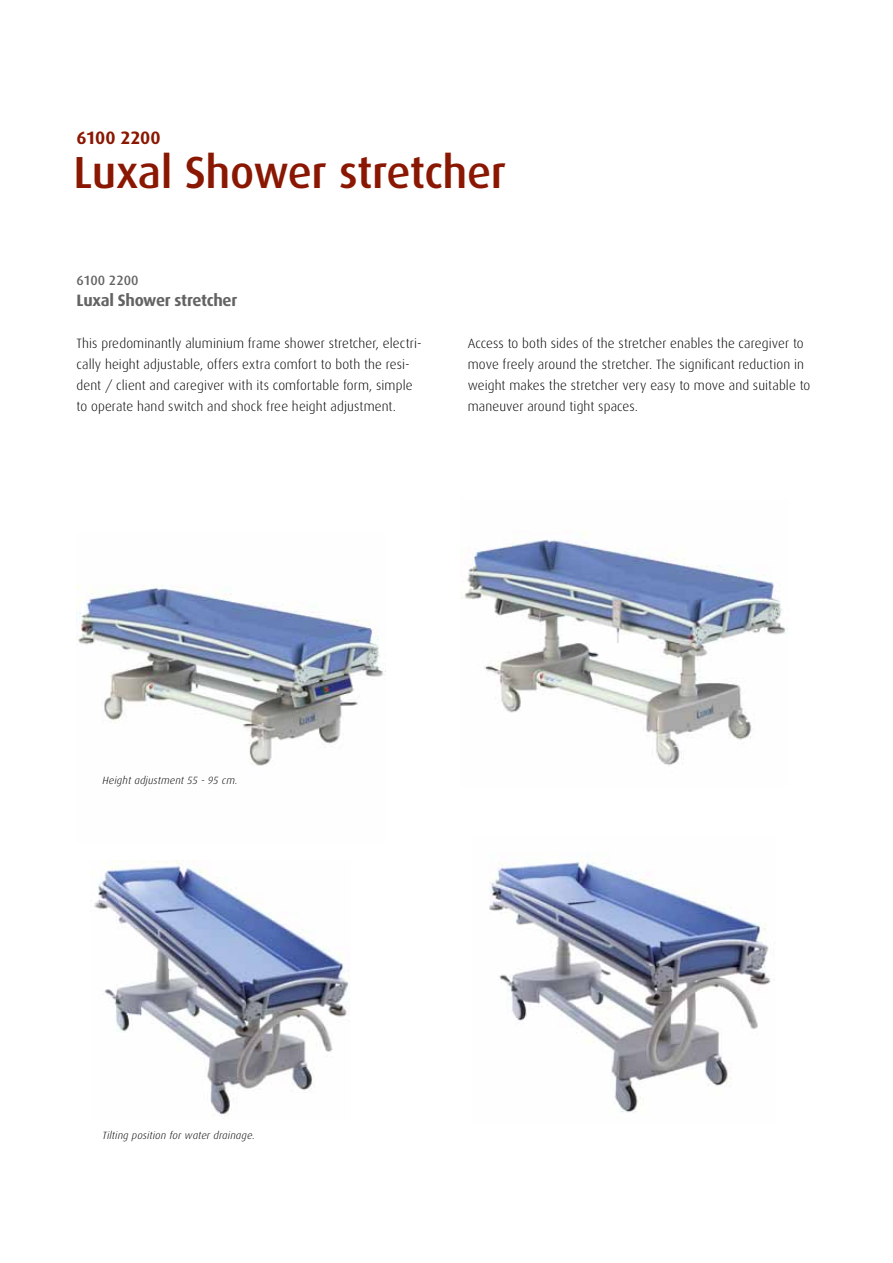
<style>
.page{position:relative;width:893px;height:1263px;background:#fff}
.page>*{position:absolute;margin:0;border:0;box-sizing:border-box;transform-origin:0 0}
.t1{font:500 45px "Dax";letter-spacing:-.01em;color:#8a1702}
.t2{font:700 18px "Dax";letter-spacing:-.015em;color:#8a1702}
.t3{font:700 16.5px "Dax";letter-spacing:-.02em;color:#646363}
.t4{font:300 13.5px/21px "Dax";letter-spacing:.01em;color:#000}
.t5{font:500 13.5px "Dax";color:#646363}
.t6{font:italic 300 10.5px "Dax";letter-spacing:.02em;color:#000}
</style>
<div class="page">
<img style="left:94px;top:860px;width:256px;height:257px">
<img style="left:489px;top:859px;width:282px;height:254px">
<img style="left:460px;top:531px;width:328px;height:235px">
<img style="left:77px;top:585px;width:309px;height:181px">
<h2 class="t2" style="left:77px;top:127px;width:85px">6100 2200</h2>
<h1 class="t1" style="left:73px;top:148px;width:434px">Luxal Shower stretcher</h1>
<p class="t5" style="left:77px;top:273px;width:64px">6100 2200</p>
<p class="t3" style="left:77px;top:291px;width:162px">Luxal Shower stretcher</p>
<p class="t4" style="left:77px;top:333px;width:347px">This predominantly aluminium frame shower stretcher, electri&shy;cally height adjustable, offers extra comfort to both the resi&shy;dent / client and caregiver with its comfortable form, simple to operate hand switch and shock free height adjustment.</p>
<p class="t4" style="left:468px;top:333px;width:344px">Access to both sides of the stretcher enables the caregiver to move freely around the stretcher. The significant reduction in weight makes the stretcher very easy to move and suitable to maneuver around tight spaces.</p>
<p class="t6" style="left:103px;top:775px;width:137px">Height adjustment 55 - 95 cm.</p>
<p class="t6" style="left:103px;top:1130px;width:154px">Tilting position for water drainage.</p>
</div>
